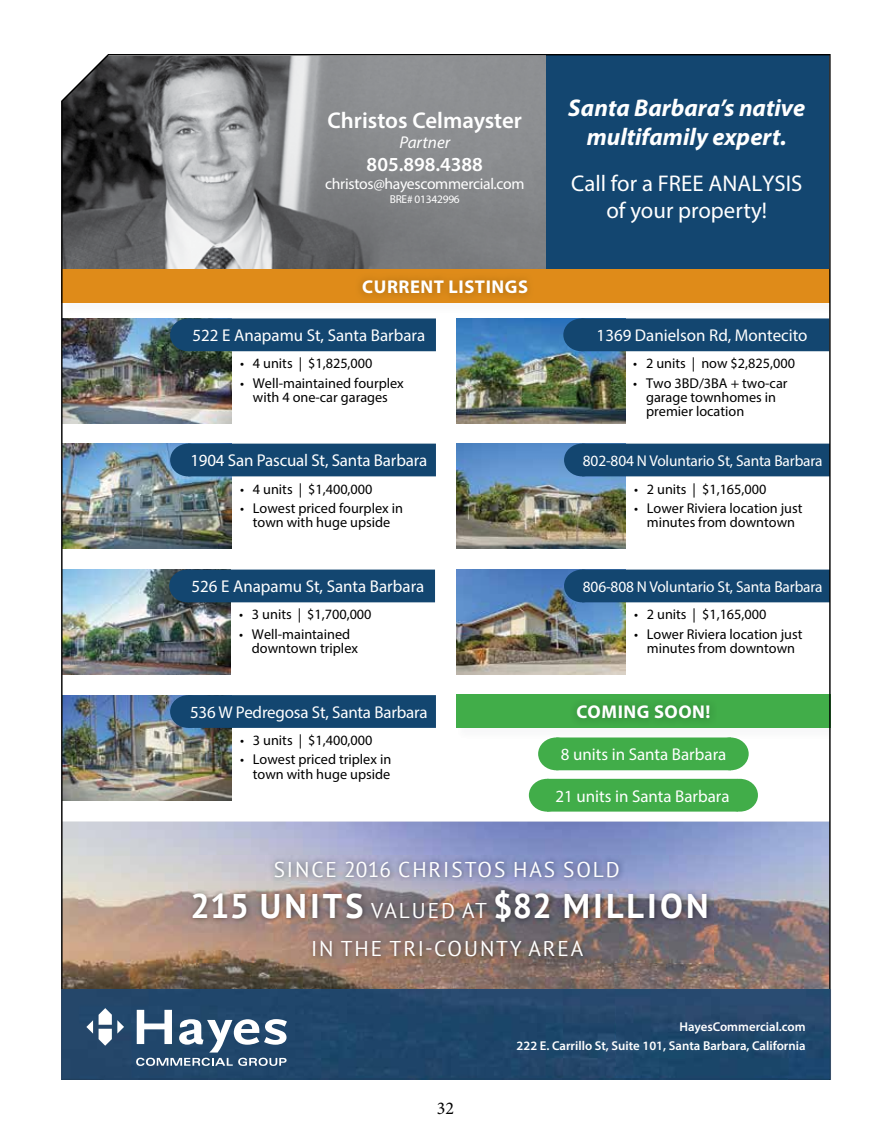
<style>
.page{position:relative;width:891px;height:1134px;background:#fff}
.page>*{position:absolute;margin:0;border:0;box-sizing:border-box;transform-origin:0 0}
.t1{font:700 34.2px "PT Sans";letter-spacing:.09em;color:#fff}
.t2{font:italic 700 24.15px/28.5px "Myriad Pro";color:#fff;text-align:center}
.t3{font:22.8px/27.3px "Myriad Pro";color:#fff;text-align:center}
.t4{font:600 22.8px "Myriad Pro";color:#fff}
.t5{font:21.3px "PT Sans";letter-spacing:.09em;color:#fff}
.t6{font:600 19.95px "Myriad Pro";color:#fff}
.t7{font:700 18.6px "Myriad Pro";letter-spacing:.03em;color:#fff}
.t8{font:18px "Minion Pro";color:#000}
.t9{font:17.1px "Myriad Pro";color:#fff}
.t10{font:italic 17.1px "Myriad Pro";color:#fff}
.t11{font:15.6px "Myriad Pro";letter-spacing:-.01em;color:#fff}
.t12{font:14.25px/14.2px "Myriad Pro";color:#000;text-align:center}
.t13{font:600 12.9px/18.5px "Myriad Pro";color:#fff;text-align:right}
.t14{font:11.4px "Myriad Pro";letter-spacing:-.02em;color:#fff}
.s1{font-weight:400;font-size:21.3px}
</style>
<div class="page">
<img style="left:61px;top:54px;width:770px;height:935px">
<img style="left:105px;top:989px;width:682px;height:90px">
<hr style="left:830px;top:989px;width:1px;height:91px;background:#2b4a6e">
<hr style="left:61px;top:989px;width:1px;height:91px;background:#2b4a6e">
<div style="left:62px;top:989px;width:43px;height:91px;background:#25476a"></div>
<img style="left:787px;top:989px;width:43px;height:91px">
<img style="left:104px;top:1079px;width:684px;height:1px">
<svg style="left:86px;top:1008px;width:38px;height:38px"></svg>
<svg style="left:136px;top:1010px;width:151px;height:56px"></svg>
<h3 class="t4" style="left:328px;top:105px;width:196px">Christos Celmayster</h3>
<p class="t10" style="left:399px;top:132px;width:52px">Partner</p>
<h3 class="t6" style="left:367px;top:151px;width:118px">805.898.4388</h3>
<p class="t11" style="left:325px;top:174px;width:201px">christos@hayescommercial.com</p>
<p class="t14" style="left:390px;top:192px;width:72px">BRE# 01342996</p>
<h2 class="t2" style="left:568px;top:93px;width:239px">Santa Barbara’s native multifamily expert.</h2>
<h3 class="t3" style="left:571px;top:169px;width:233px">Call for a FREE ANALYSIS of your property!</h3>
<h3 class="t7" style="left:362px;top:275px;width:167px">CURRENT LISTINGS</h3>
<p class="t9" style="left:192px;top:325px;width:234px">522 E Anapamu St, Santa Barbara</p>
<p class="t9" style="left:597px;top:325px;width:212px">1369 Danielson Rd, Montecito</p>
<p class="t12" style="left:240px;top:356px;width:134px">• 4 units | $1,825,000</p>
<p class="t12" style="left:240px;top:376px;width:165px">• Well-maintained fourplex with 4 one-car garages</p>
<p class="t12" style="left:633px;top:356px;width:163px">• 2 units | now $2,825,000</p>
<p class="t12" style="left:646px;top:376px;width:143px;text-align:left;text-indent:-13px">• Two 3BD/3BA + two-car garage townhomes in premier location</p>
<p class="t9" style="left:190px;top:450px;width:238px">1904 San Pascual St, Santa Barbara</p>
<p class="t11" style="left:583px;top:451px;width:241px">802-804 N Voluntario St, Santa Barbara</p>
<p class="t12" style="left:240px;top:481px;width:134px">• 4 units | $1,400,000</p>
<p class="t12" style="left:240px;top:501px;width:165px">• Lowest priced fourplex in town with huge upside</p>
<p class="t12" style="left:634px;top:481px;width:134px">• 2 units | $1,165,000</p>
<p class="t12" style="left:634px;top:501px;width:170px">• Lower Riviera location just minutes from downtown</p>
<p class="t9" style="left:192px;top:576px;width:234px">526 E Anapamu St, Santa Barbara</p>
<p class="t11" style="left:583px;top:577px;width:241px">806-808 N Voluntario St, Santa Barbara</p>
<p class="t12" style="left:239px;top:607px;width:134px">• 3 units | $1,700,000</p>
<p class="t12" style="left:252px;top:627px;width:108px;text-align:left;text-indent:-13px">• Well-maintained downtown triplex</p>
<p class="t12" style="left:634px;top:607px;width:134px">• 2 units | $1,165,000</p>
<p class="t12" style="left:634px;top:627px;width:170px">• Lower Riviera location just minutes from downtown</p>
<p class="t9" style="left:190px;top:702px;width:239px">536 W Pedregosa St, Santa Barbara</p>
<h3 class="t7" style="left:577px;top:700px;width:135px">COMING SOON!</h3>
<p class="t12" style="left:240px;top:733px;width:134px">• 3 units | $1,400,000</p>
<p class="t12" style="left:240px;top:752px;width:153px;text-align:right">• Lowest priced triplex in town with huge upside</p>
<p class="t9" style="left:561px;top:744px;width:167px">8 units in Santa Barbara</p>
<p class="t9" style="left:556px;top:785px;width:176px">21 units in Santa Barbara</p>
<h3 class="t5" style="left:274px;top:856px;width:348px">SINCE 2016 CHRISTOS HAS SOLD</h3>
<h1 class="t1" style="left:190px;top:883px;width:520px">215 UNITS <span class="s1">VALUED AT</span> $82 MILLION</h1>
<h3 class="t5" style="left:311px;top:935px;width:274px">IN THE TRI-COUNTY AREA</h3>
<p class="t8" style="left:437px;top:1096px;width:19px">32</p>
<p class="t13" style="left:517px;top:1017px;width:291px">HayesCommercial.com<br>222 E. Carrillo St, Suite 101, Santa Barbara, California</p>
</div>
